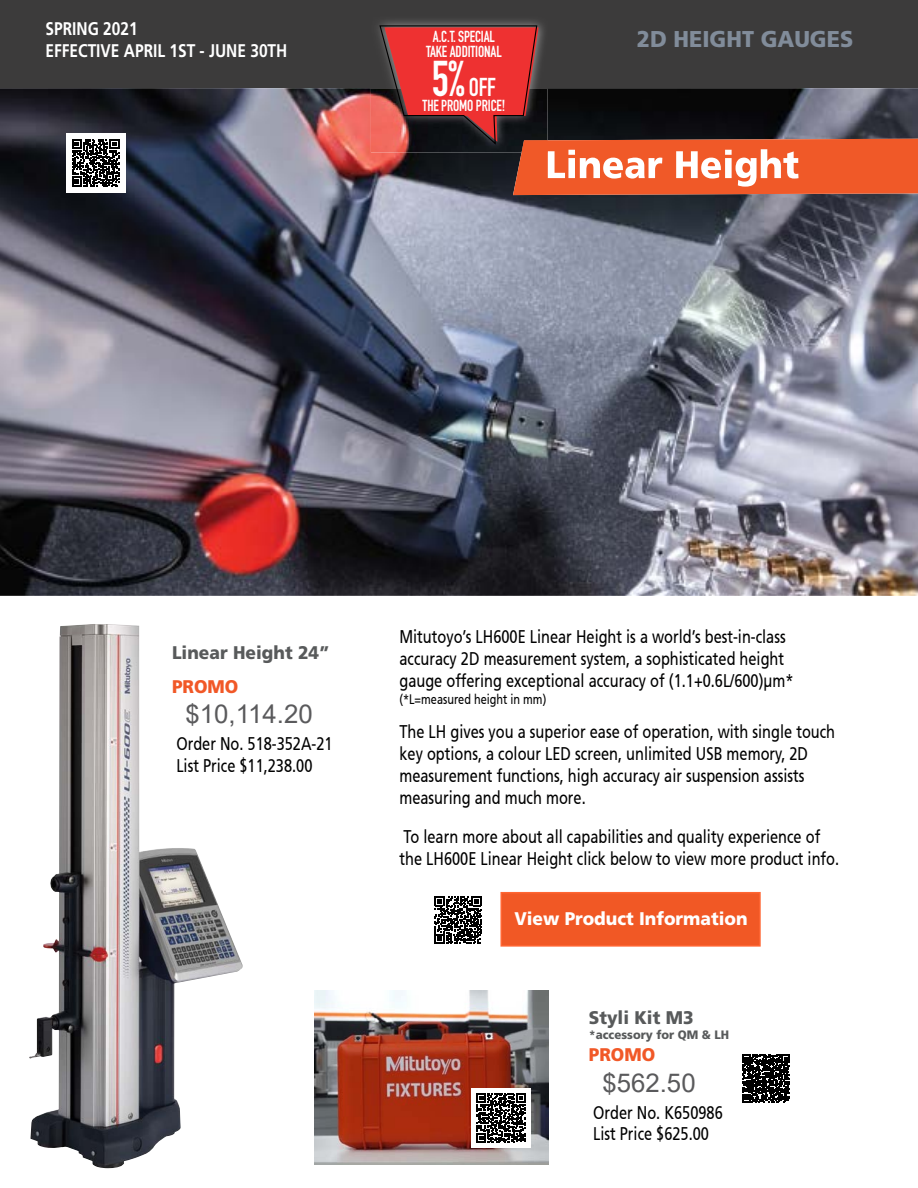
<style>
.page{position:relative;width:918px;height:1188px;background:#fff}
.page>*{position:absolute;margin:0;border:0;box-sizing:border-box;transform-origin:0 0}
.t1{font:25.95px "Arial";color:#5a5a5c}
.t2{font:700 25.5px "DIN Condensed";color:#fff;scale:.93 1}
.t3{font:900 22.95px "Mitutoyo Frutiger";color:#818c9a}
.t4{font:18.3px/21.9px "Mitutoyo Frutiger";color:#000101}
.t5{font:18.3px/21.3px "Mitutoyo Frutiger";color:#000}
.t6{font:700 18.3px/21.9px "Mitutoyo Frutiger";color:#fff}
.t7{font:900 18.3px "Mitutoyo Frutiger";color:#585a5b}
.t8{font:900 18.3px "Mitutoyo Frutiger";color:#fff}
.t9{font:900 18.3px "Mitutoyo Frutiger";color:#f15827}
.t10{font:700 15.75px/15px "DIN Condensed";letter-spacing:-.01em;color:#fff;text-align:center;scale:.93 1}
.t11{font:13.8px "Mitutoyo Frutiger";color:#000101}
.t12{font:900 12.15px "Mitutoyo Frutiger";color:#585a5b}
.s1{font-size:49.5px}
</style>
<div class="page">
<img style="left:0;top:88px;width:918px;height:508px">
<svg style="left:434px;top:896px;width:48px;height:48px"></svg>
<div style="left:501px;top:893px;width:259px;height:53px;background:#f15825"></div>
<div style="left:500px;top:892px;width:261px;height:55px;border:2px solid #f63"></div>
<div style="left:0;top:0;width:918px;height:88px;background:#3c3b3b"></div>
<div style="left:66px;top:133px;width:59px;height:60px;background:#fff"></div>
<svg style="left:72px;top:139px;width:47px;height:48px"></svg>
<img style="left:29px;top:624px;width:214px;height:544px">
<svg style="left:742px;top:1054px;width:48px;height:48px"></svg>
<img style="left:315px;top:991px;width:234px;height:174px">
<div style="left:472px;top:1088px;width:59px;height:60px;background:#fff"></div>
<svg style="left:477px;top:1093px;width:48px;height:49px"></svg>
<img style="left:371px;top:20px;width:171px;height:133px">
<svg style="left:379px;top:25px;width:539px;height:170px"></svg>
<p class="t6" style="left:46px;top:18px;width:243px">SPRING 2021<br>EFFECTIVE APRIL 1ST - JUNE 30TH</p>
<p class="t3" style="left:637px;top:25px;width:218px">2D HEIGHT GAUGES</p>
<p class="t10" style="left:426px;top:29px;width:83px">A.C.T. SPECIAL<br>TAKE ADDITIONAL</p>
<h2 class="t2" style="left:432px;top:70px;width:70px"><span class="s1">5%</span> OFF</h2>
<p class="t10" style="left:423px;top:98px;width:90px">THE PROMO PRICE!</p>
<p class="t7" style="left:172px;top:642px;width:159px">Linear Height 24”</p>
<p class="t9" style="left:172px;top:675px;width:68px">PROMO</p>
<h1 class="t1" style="left:186px;top:696px;width:129px">$10,114.20</h1>
<p class="t5" style="left:176px;top:733px;width:158px">Order No. 518-352A-21<br>List Price $11,238.00</p>
<p class="t4" style="left:399px;top:626px;width:396px">Mitutoyo’s LH600E Linear Height is a world’s best-in-class accuracy 2D measurement system, a sophisticated height gauge offering exceptional accuracy of (1.1+0.6L/600)µm*</p>
<p class="t11" style="left:399px;top:691px;width:148px">(*L=measured height in mm)</p>
<p class="t4" style="left:399px;top:721px;width:437px">The LH gives you a superior ease of operation, with single touch key options, a colour LED screen, unlimited USB memory, 2D measurement functions, high accuracy air suspension assists measuring and much more.</p>
<p class="t4" style="left:399px;top:825px;width:441px">To learn more about all capabilities and quality experience of the LH600E Linear Height click below to view more product info.</p>
<p class="t8" style="left:515px;top:907px;width:235px">View Product Information</p>
<p class="t7" style="left:589px;top:1007px;width:106px">Styli Kit M3</p>
<p class="t12" style="left:589px;top:1027px;width:142px">*accessory for QM &amp; LH</p>
<p class="t9" style="left:589px;top:1043px;width:68px">PROMO</p>
<h1 class="t1" style="left:602px;top:1065px;width:95px">$562.50</h1>
<p class="t5" style="left:593px;top:1102px;width:131px">Order No. K650986<br>List Price $625.00</p>
</div>
